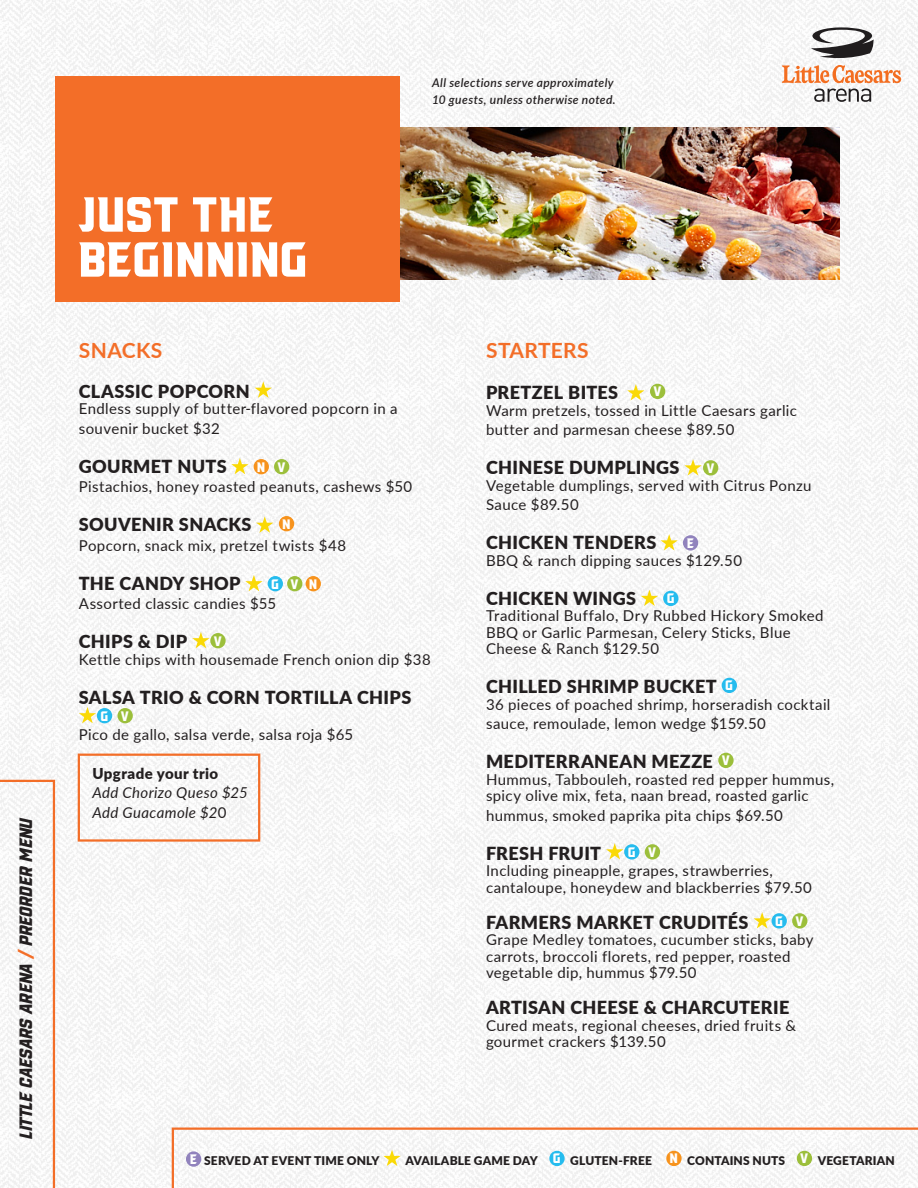
<style>
.page{position:relative;width:918px;height:1188px;background:#fff}
.page>*{position:absolute;margin:0;border:0;box-sizing:border-box;transform-origin:0 0}
.t1{font:54px/45px "VTF Redzone Classic";color:#fff}
.t2{font:700 21px "Lato";letter-spacing:.02em;color:#f36e28}
.t3{font:italic 19.5px "VTF Redzone Classic";color:#231f20}
.t4{font:900 18px "Lato";letter-spacing:.02em;color:#231f20}
.t5{font:15px/16.5px "Lato";letter-spacing:.025em;color:#231f20}
.t6{font:italic 15px "Lato";letter-spacing:.025em;color:#231f20}
.t7{font:15px "VTF Redzone Classic";color:#fff}
.t8{font:900 15px "Lato";letter-spacing:.025em;color:#231f20}
.t9{font:900 12px "Lato";letter-spacing:.015em;color:#231f20}
.t10{font:italic 600 12px "Lato";letter-spacing:.035em;color:#231f20}
.s1{color:#f36e28}
.s2{font-style:normal}
.s3{font-family:"VTF Redzone Classic";font-weight:400;font-size:15px;color:#fff}
</style>
<div class="page">
<img style="left:0;top:0;width:918px;height:1188px">
<svg style="left:171px;top:1126px;width:747px;height:62px"></svg>
<div style="left:186px;top:1151px;width:15px;height:16px;background:#9183bd;border-radius:50%"></div>
<svg style="left:383px;top:1150px;width:18px;height:16px"></svg>
<div style="left:549px;top:1151px;width:16px;height:15px;background:#26bcee;border-radius:50%"></div>
<div style="left:666px;top:1151px;width:16px;height:15px;background:#f7931d;border-radius:50%"></div>
<div style="left:797px;top:1151px;width:15px;height:15px;background:#9cbf3b;border-radius:50%"></div>
<svg style="left:0;top:779px;width:56px;height:409px"></svg>
<svg style="left:814px;top:89px;width:57px;height:13px"></svg>
<svg style="left:782px;top:27px;width:119px;height:56px"></svg>
<img style="left:400px;top:128px;width:439px;height:152px">
<svg style="left:255px;top:381px;width:17px;height:17px"></svg>
<svg style="left:231px;top:458px;width:18px;height:16px"></svg>
<div style="left:254px;top:459px;width:15px;height:15px;background:#f7931d;border-radius:50%"></div>
<div style="left:274px;top:459px;width:15px;height:15px;background:#9cbf3b;border-radius:50%"></div>
<svg style="left:256px;top:516px;width:17px;height:17px"></svg>
<div style="left:279px;top:516px;width:15px;height:15px;background:#f7931d;border-radius:50%"></div>
<svg style="left:245px;top:575px;width:18px;height:16px"></svg>
<div style="left:268px;top:576px;width:15px;height:15px;background:#26bcee;border-radius:50%"></div>
<div style="left:287px;top:576px;width:15px;height:15px;background:#9cbf3b;border-radius:50%"></div>
<div style="left:306px;top:576px;width:15px;height:15px;background:#f7931d;border-radius:50%"></div>
<svg style="left:192px;top:632px;width:18px;height:16px"></svg>
<div style="left:210px;top:633px;width:16px;height:15px;background:#9cbf3b;border-radius:50%"></div>
<svg style="left:79px;top:707px;width:17px;height:16px"></svg>
<div style="left:97px;top:708px;width:15px;height:15px;background:#26bcee;border-radius:50%"></div>
<div style="left:117px;top:708px;width:16px;height:15px;background:#9cbf3b;border-radius:50%"></div>
<svg style="left:627px;top:384px;width:18px;height:17px"></svg>
<div style="left:650px;top:384px;width:15px;height:15px;background:#9cbf3b;border-radius:50%"></div>
<svg style="left:684px;top:459px;width:18px;height:17px"></svg>
<div style="left:703px;top:460px;width:15px;height:16px;background:#9cbf3b;border-radius:50%"></div>
<svg style="left:661px;top:534px;width:17px;height:17px"></svg>
<div style="left:683px;top:535px;width:15px;height:16px;background:#9183bd;border-radius:50%"></div>
<svg style="left:641px;top:590px;width:17px;height:16px"></svg>
<div style="left:663px;top:591px;width:16px;height:15px;background:#26bcee;border-radius:50%"></div>
<div style="left:722px;top:678px;width:15px;height:15px;background:#26bcee;border-radius:50%"></div>
<div style="left:718px;top:753px;width:16px;height:15px;background:#9cbf3b;border-radius:50%"></div>
<svg style="left:606px;top:843px;width:17px;height:17px"></svg>
<div style="left:624px;top:844px;width:15px;height:16px;background:#26bcee;border-radius:50%"></div>
<div style="left:645px;top:844px;width:15px;height:16px;background:#9cbf3b;border-radius:50%"></div>
<svg style="left:753px;top:912px;width:18px;height:17px"></svg>
<div style="left:772px;top:913px;width:15px;height:16px;background:#26bcee;border-radius:50%"></div>
<div style="left:792px;top:913px;width:15px;height:16px;background:#9cbf3b;border-radius:50%"></div>
<div style="left:78px;top:754px;width:182px;height:88px;border:2px solid #f36e28"></div>
<div style="left:55px;top:77px;width:345px;height:225px;background:#f36e28"></div>
<h3 class="t3" style="left:16px;top:1139px;width:323px;rotate:-90deg">LITTLE CAESARS ARENA <span class="s1">/</span> PREORDER MENU</h3>
<p class="t1" style="left:78px;top:192px;width:231px">JUST THE<br>BEGINNING</p>
<p class="t10" style="left:432px;top:74px;width:183px">All selections serve approximately</p>
<p class="t10" style="left:432px;top:91px;width:185px">10 guests, unless otherwise noted.</p>
<p class="t2" style="left:79px;top:335px;width:85px">SNACKS</p>
<p class="t2" style="left:486px;top:335px;width:104px">STARTERS</p>
<p class="t4" style="left:79px;top:378px;width:172px">CLASSIC POPCORN</p>
<p class="t5" style="left:79px;top:399px;width:320px;line-height:19.5px">Endless supply of butter-flavored popcorn in a souvenir bucket $32</p>
<p class="t4" style="left:79px;top:453px;width:149px">GOURMET NUTS</p>
<p class="t7" style="left:257px;top:459px;width:10px">N</p>
<p class="t7" style="left:277px;top:459px;width:10px">V</p>
<p class="t5" style="left:79px;top:478px;width:335px">Pistachios, honey roasted peanuts, cashews $50</p>
<p class="t4" style="left:79px;top:511px;width:174px">SOUVENIR SNACKS</p>
<p class="t7" style="left:282px;top:516px;width:10px">N</p>
<p class="t5" style="left:79px;top:537px;width:269px">Popcorn, snack mix, pretzel twists $48</p>
<p class="t4" style="left:79px;top:570px;width:163px">THE CANDY SHOP</p>
<p class="t7" style="left:271px;top:576px;width:9px">G</p>
<p class="t7" style="left:291px;top:576px;width:10px">V</p>
<p class="t7" style="left:309px;top:576px;width:10px">N</p>
<p class="t5" style="left:79px;top:595px;width:199px">Assorted classic candies $55</p>
<p class="t4" style="left:79px;top:628px;width:110px">CHIPS &amp; DIP</p>
<p class="t7" style="left:214px;top:633px;width:10px">V</p>
<p class="t5" style="left:79px;top:651px;width:353px">Kettle chips with housemade French onion dip $38</p>
<p class="t4" style="left:79px;top:684px;width:334px">SALSA TRIO &amp; CORN TORTILLA CHIPS</p>
<p class="t7" style="left:100px;top:708px;width:9px">G</p>
<p class="t7" style="left:121px;top:708px;width:10px">V</p>
<p class="t5" style="left:79px;top:726px;width:276px">Pico de gallo, salsa verde, salsa roja $65</p>
<p class="t8" style="left:92px;top:762px;width:127px">Upgrade your trio</p>
<p class="t6" style="left:92px;top:782px;width:157px">Add Chorizo Queso $25</p>
<p class="t6" style="left:92px;top:802px;width:136px">Add Guacamole $2<span class="s2">0</span></p>
<p class="t4" style="left:486px;top:379px;width:134px">PRETZEL BITES</p>
<p class="t7" style="left:653px;top:384px;width:10px">V</p>
<p class="t5" style="left:486px;top:400px;width:313px;line-height:19.5px">Warm pretzels, tossed in Little Caesars garlic butter and parmesan cheese $89.50</p>
<p class="t4" style="left:486px;top:454px;width:195px">CHINESE DUMPLINGS</p>
<p class="t7" style="left:706px;top:460px;width:10px">V</p>
<p class="t5" style="left:486px;top:475px;width:327px;line-height:19.5px">Vegetable dumplings, served with Citrus Ponzu<br>Sauce $89.50</p>
<p class="t4" style="left:486px;top:529px;width:172px">CHICKEN TENDERS</p>
<p class="t7" style="left:687px;top:535px;width:9px">E</p>
<p class="t5" style="left:486px;top:551px;width:258px">BBQ &amp; ranch dipping sauces $129.50</p>
<p class="t4" style="left:486px;top:584px;width:152px">CHICKEN WINGS</p>
<p class="t7" style="left:667px;top:591px;width:9px">G</p>
<p class="t5" style="left:486px;top:607px;width:339px">Traditional Buffalo, Dry Rubbed Hickory Smoked<br>BBQ or Garlic Parmesan, Celery Sticks, Blue<br>Cheese &amp; Ranch $129.50</p>
<p class="t4" style="left:486px;top:673px;width:232px">CHILLED SHRIMP BUCKET</p>
<p class="t7" style="left:725px;top:678px;width:9px">G</p>
<p class="t5" style="left:486px;top:694px;width:346px;line-height:19.5px">36 pieces of poached shrimp, horseradish cocktail sauce, remoulade, lemon wedge $159.50</p>
<p class="t4" style="left:486px;top:748px;width:228px">MEDITERRANEAN MEZZE</p>
<p class="t7" style="left:722px;top:753px;width:10px">V</p>
<p class="t5" style="left:486px;top:770px;width:350px">Hummus, Tabbouleh, roasted red pepper hummus, spicy olive mix, feta, naan bread, roasted garlic</p>
<p class="t5" style="left:486px;top:806px;width:298px">hummus, smoked paprika pita chips $69.50</p>
<p class="t4" style="left:486px;top:839px;width:117px">FRESH FRUIT</p>
<p class="t7" style="left:628px;top:844px;width:9px">G</p>
<p class="t7" style="left:648px;top:844px;width:10px">V</p>
<p class="t5" style="left:486px;top:862px;width:327px">Including pineapple, grapes, strawberries, cantaloupe, honeydew and blackberries $79.50</p>
<p class="t4" style="left:486px;top:908px;width:264px">FARMERS MARKET CRUDITÉS</p>
<p class="t7" style="left:775px;top:913px;width:9px">G</p>
<p class="t7" style="left:796px;top:913px;width:10px">V</p>
<p class="t5" style="left:486px;top:931px;width:329px">Grape Medley tomatoes, cucumber sticks, baby carrots, broccoli florets, red pepper, roasted vegetable dip, hummus $79.50</p>
<p class="t4" style="left:486px;top:994px;width:305px">ARTISAN CHEESE &amp; CHARCUTERIE</p>
<p class="t5" style="left:486px;top:1016px;width:312px">Cured meats, regional cheeses, dried fruits &amp; gourmet crackers $139.50</p>
<p class="t9" style="left:190px;top:1151px;width:191px"><span class="s3">E</span> SERVED AT EVENT TIME ONLY</p>
<p class="t9" style="left:405px;top:1151px;width:491px">AVAILABLE GAME DAY <span class="s3">G</span> GLUTEN-FREE <span class="s3">N</span> CONTAINS NUTS <span class="s3">V</span> VEGETARIAN</p>
</div>
